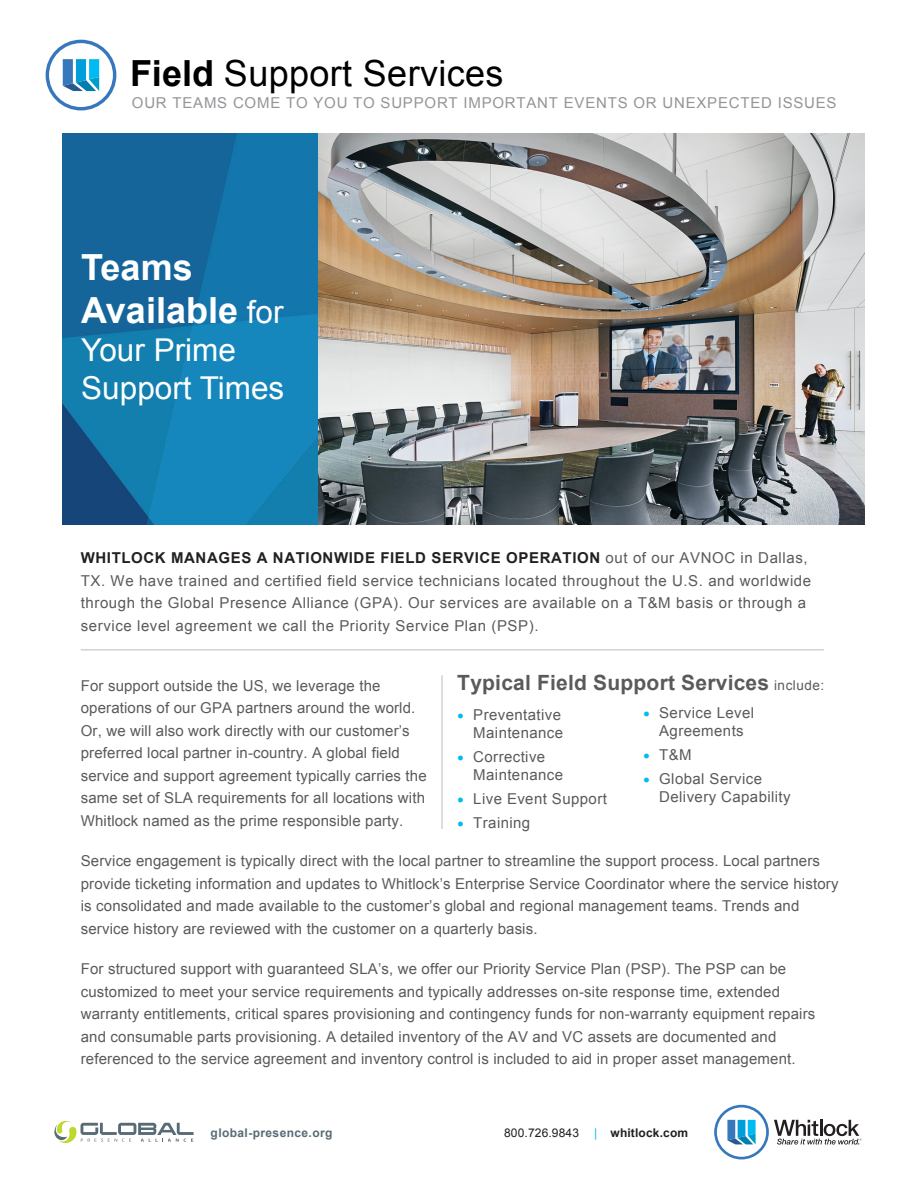
<style>
.page{position:relative;width:918px;height:1188px;background:#fff}
.page>*{position:absolute;margin:0;border:0;box-sizing:border-box;transform-origin:0 0}
.t1{font:36px "Arial";letter-spacing:.01em;color:#000}
.t2{font:700 36px/43.2px "Arial";color:#fff}
.t3{font:31.5px/37.8px "Arial";color:#fff}
.t4{font:700 21px "Arial";letter-spacing:.01em;color:#595a5c}
.t5{font:15px/22.5px "Arial";letter-spacing:.01em;color:#595a5c}
.t6{font:15px/22.5px "Arial";letter-spacing:.04em;color:#595a5c}
.t7{font:15px "Arial";letter-spacing:.05em;color:#939598}
.t8{font:700 12px "Arial";letter-spacing:.035em;color:#586b75}
.t9{font:12px "Arial";letter-spacing:.01em;color:#231f20}
.t10{font:700 12px "Arial";letter-spacing:.01em;color:#231f20}
.t11{font:12px "Arial";color:#00baf2}
.s1{font-weight:700}
.s2{font-weight:400;font-size:31.5px}
.s3{font-weight:700;color:#231f20}
.s4{font-weight:400;font-size:13.5px}
.s5{font-size:19.5px;color:#00baf2}
</style>
<div class="page">
<img style="left:63px;top:133px;width:801px;height:392px">
<svg style="left:46px;top:40px;width:70px;height:70px"></svg>
<svg style="left:54px;top:1120px;width:140px;height:23px"></svg>
<svg style="left:714px;top:1105px;width:148px;height:54px"></svg>
<hr style="left:81px;top:649px;width:743px;height:2px;background:#d1d3d4">
<hr style="left:441px;top:675px;width:2px;height:154px;background:#d1d3d4">
<h1 class="t1" style="left:130px;top:49px;width:375px"><span class="s1">Field</span> Support Services</h1>
<p class="t7" style="left:132px;top:93px;width:706px">OUR TEAMS COME TO YOU TO SUPPORT IMPORTANT EVENTS OR UNEXPECTED ISSUES</p>
<h1 class="t2" style="left:81px;top:247px;width:204px">Teams<br>Available <span class="s2">for</span></h1>
<h2 class="t3" style="left:81px;top:331px;width:205px">Your Prime<br>Support Times</h2>
<p class="t6" style="left:81px;top:547px;width:732px"><span class="s3">WHITLOCK MANAGES A NATIONWIDE FIELD SERVICE OPERATION</span> out of our AVNOC in Dallas, TX. We have trained and certified field service technicians located throughout the U.S. and worldwide through the Global Presence Alliance (GPA). Our services are available on a T&amp;M basis or through a service level agreement we call the Priority Service Plan (PSP).</p>
<h3 class="t4" style="left:457px;top:669px;width:369px">Typical Field Support Services <span class="s4">include:</span></h3>
<p class="t5" style="left:457px;top:706px;width:107px;line-height:18px;text-align:right"><span class="s5">•</span> Preventative<br>Maintenance</p>
<p class="t5" style="left:473px;top:748px;width:91px;line-height:18px;text-indent:-16px"><span class="s5">•</span> Corrective<br>Maintenance</p>
<p class="t5" style="left:457px;top:788px;width:151px"><span class="s5">•</span> Live Event Support</p>
<p class="t5" style="left:457px;top:812px;width:74px"><span class="s5">•</span> Training</p>
<p class="t5" style="left:81px;top:674px;width:347px">For support outside the US, we leverage the operations of our GPA partners around the world.<br>Or, we will also work directly with our customer’s preferred local partner in-country. A global field service and support agreement typically carries the same set of SLA requirements for all locations with Whitlock named as the prime responsible party.</p>
<p class="t5" style="left:81px;top:850px;width:759px">Service engagement is typically direct with the local partner to streamline the support process. Local partners provide ticketing information and updates to Whitlock’s Enterprise Service Coordinator where the service history is consolidated and made available to the customer’s global and regional management teams. Trends and service history are reviewed with the customer on a quarterly basis.</p>
<p class="t5" style="left:81px;top:958px;width:736px">For structured support with guaranteed SLA’s, we offer our Priority Service Plan (PSP). The PSP can be customized to meet your service requirements and typically addresses on-site response time, extended warranty entitlements, critical spares provisioning and contingency funds for non-warranty equipment repairs and consumable parts provisioning. A detailed inventory of the AV and VC assets are documented and referenced to the service agreement and inventory control is included to aid in proper asset management.</p>
<p class="t5" style="left:643px;top:704px;width:112px;line-height:18px;text-align:center"><span class="s5">•</span> Service Level<br>Agreements</p>
<p class="t5" style="left:643px;top:744px;width:50px"><span class="s5">•</span> T&amp;M</p>
<p class="t5" style="left:659px;top:770px;width:133px;line-height:18px;text-indent:-16px"><span class="s5">•</span> Global Service<br>Delivery Capability</p>
<p class="t8" style="left:211px;top:1125px;width:123px">global-presence.org</p>
<p class="t9" style="left:504px;top:1125px;width:76px">800.726.9843</p>
<p class="t10" style="left:611px;top:1124px;width:79px">whitlock.com</p>
<p class="t11" style="left:594px;top:1125px;width:5px">|</p>
</div>
